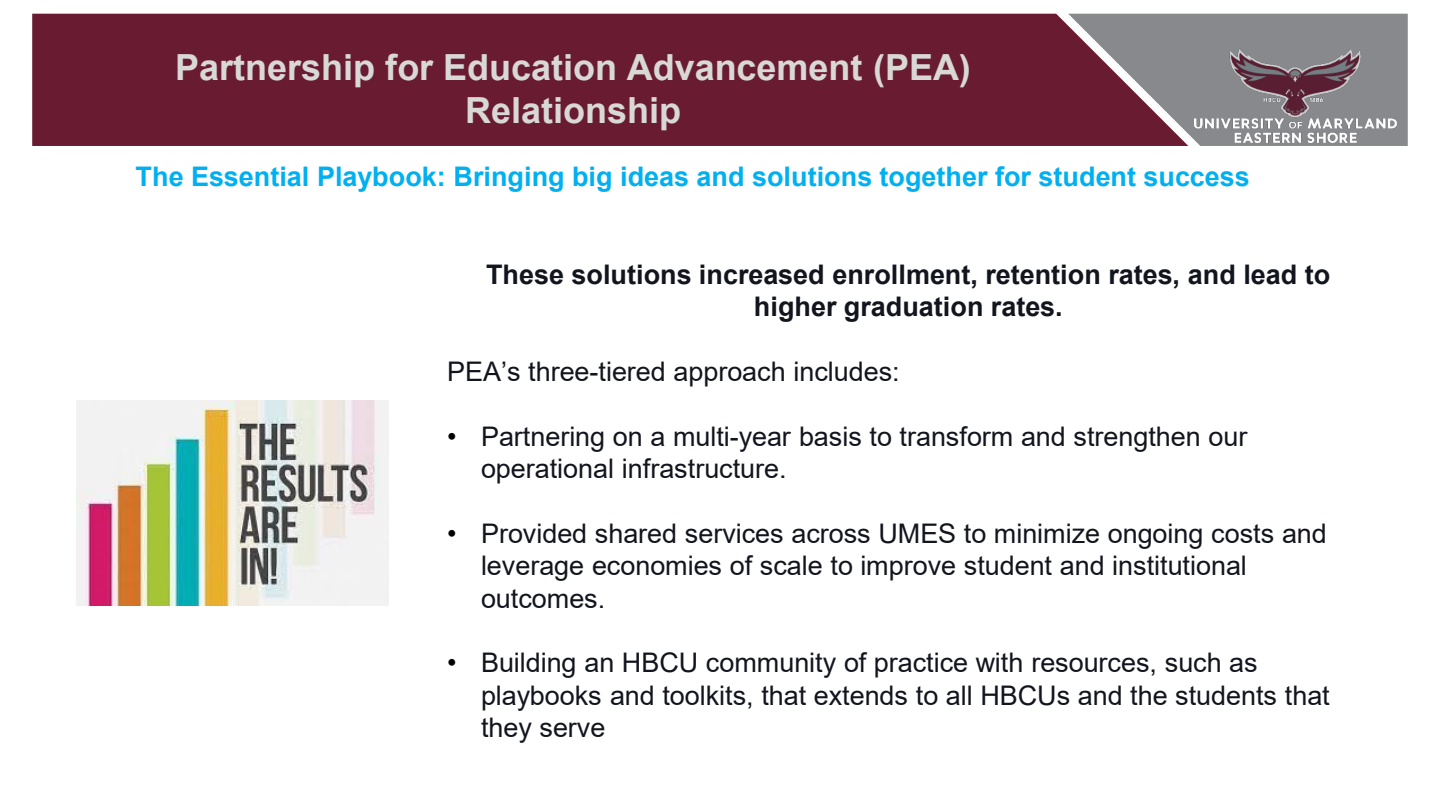
<style>
.page{position:relative;width:1440px;height:810px;background:#fff}
.page>*{position:absolute;margin:0;border:0;box-sizing:border-box;transform-origin:0 0}
.t1{font:700 36px/43.2px "Arial";color:#d8d8d6;text-align:center}
.t2{font:27px/32.4px "Arial";color:#12151d}
.t3{font:700 27px/32.4px "Arial";color:#12151d;text-align:center}
.t4{font:700 27px "Arial";color:#00b0f0}
.s1{color:#000}
</style>
<div class="page">
<div style="left:32px;top:14px;width:1036px;height:132px;background:#691b32"></div>
<svg style="left:1068px;top:14px;width:340px;height:132px"></svg>
<img style="left:1194px;top:50px;width:202px;height:93px">
<img style="left:77px;top:400px;width:312px;height:205px">
<h2 class="t1" style="left:175px;top:46px;width:797px">Partnership for Education Advancement (PEA)<br>Relationship</h2>
<p class="t4" style="left:136px;top:158px;width:1116px">The Essential Playbook: Bringing big ideas and solutions together for student success</p>
<p class="t3" style="left:486px;top:258px;width:846px">These solutions increased enrollment, retention rates, and lead to higher graduation rates.</p>
<p class="t2" style="left:447px;top:355px;width:454px">PEA’s three-tiered approach includes:</p>
<p class="t2" style="left:481px;top:420px;width:768px;text-indent:-34px"><span class="s1">•</span> Partnering on a multi-year basis to transform and strengthen our operational infrastructure.</p>
<p class="t2" style="left:481px;top:517px;width:847px;text-indent:-34px"><span class="s1">•</span> Provided shared services across UMES to minimize ongoing costs and leverage economies of scale to improve student and institutional outcomes.</p>
<p class="t2" style="left:481px;top:647px;width:850px;text-indent:-34px"><span class="s1">•</span> Building an HBCU community of practice with resources, such as playbooks and toolkits, that extends to all HBCUs and the students that they serve</p>
</div>
